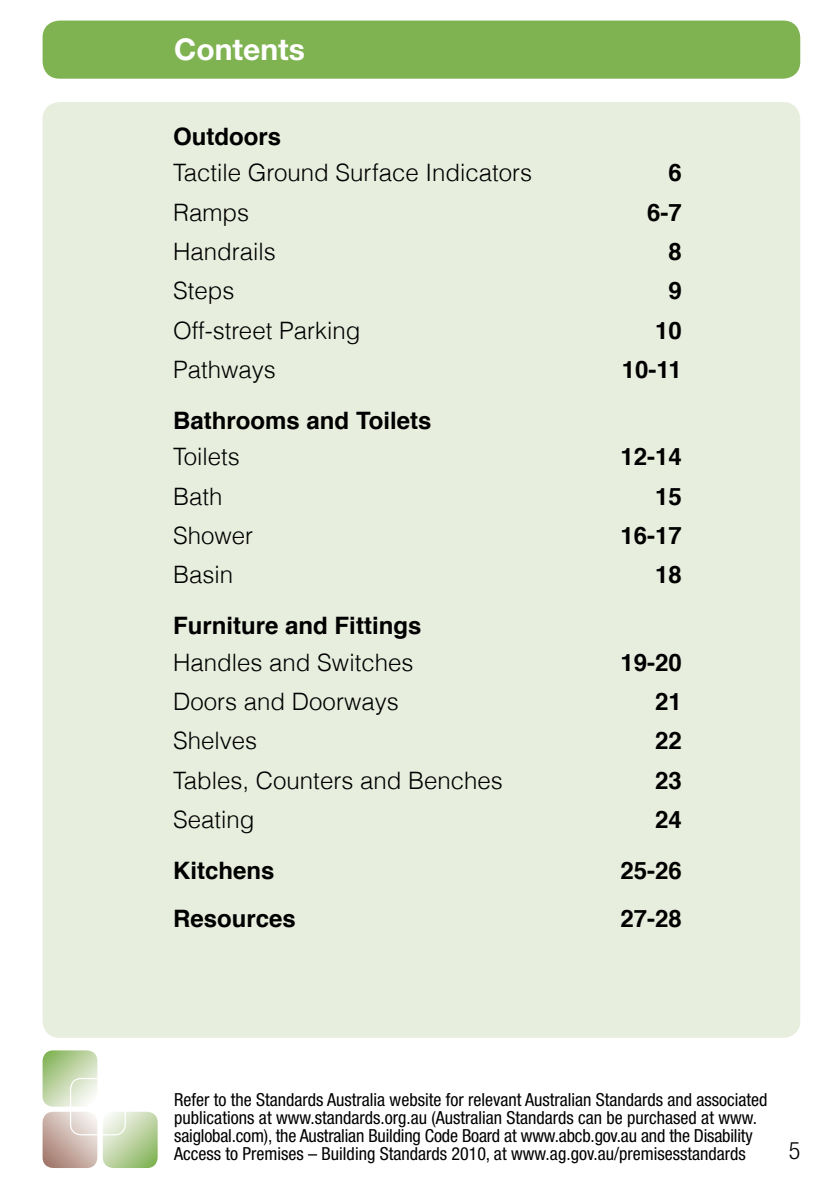
<style>
.page{position:relative;width:840px;height:1191px;background:#fff}
.page>*{position:absolute;margin:0;border:0;box-sizing:border-box;transform-origin:0 0}
.t1{font:700 30px "Helvetica Neue LT Std";color:#fff}
.t2{font:300 24px "Helvetica";color:#000}
.t3{font:700 24px "Helvetica";color:#000}
.t4{font:300 condensed 24px "Helvetica Neue LT Std";color:#000}
.t5{font:condensed 18px/18px "Helvetica Neue LT Std";color:#000}
</style>
<div class="page">
<svg style="left:43px;top:1050px;width:54px;height:118px;background:#cdcbb4"></svg>
<svg style="left:103px;top:1111px;width:54px;height:57px;background:#c3d8ad"></svg>
<div style="left:70px;top:1078px;width:56px;height:57px;border:1px solid #fff;border-radius:11px"></div>
<div style="left:43px;top:21px;width:756px;height:58px;background:#7fb352;border-radius:17px"></div>
<div style="left:43px;top:102px;width:756px;height:935px;background:#e8eede;border-radius:17px"></div>
<h1 class="t1" style="left:174px;top:30px;width:132px">Contents</h1>
<h2 class="t3" style="left:173px;top:117px;width:110px">Outdoors</h2>
<h2 class="t2" style="left:173px;top:153px;width:360px">Tactile Ground Surface Indicators</h2>
<h2 class="t3" style="left:668px;top:153px;width:15px">6</h2>
<h2 class="t2" style="left:173px;top:193px;width:78px">Ramps</h2>
<h2 class="t3" style="left:647px;top:193px;width:36px">6-7</h2>
<h2 class="t2" style="left:173px;top:232px;width:104px">Handrails</h2>
<h2 class="t3" style="left:668px;top:232px;width:15px">8</h2>
<h2 class="t2" style="left:173px;top:271px;width:63px">Steps</h2>
<h2 class="t3" style="left:668px;top:271px;width:15px">9</h2>
<h2 class="t2" style="left:173px;top:311px;width:189px">Off-street Parking</h2>
<h2 class="t3" style="left:654px;top:311px;width:28px">10</h2>
<h2 class="t2" style="left:173px;top:350px;width:104px">Pathways</h2>
<h2 class="t3" style="left:621px;top:350px;width:62px">10-11</h2>
<h2 class="t3" style="left:173px;top:401px;width:260px">Bathrooms and Toilets</h2>
<h2 class="t2" style="left:173px;top:437px;width:68px">Toilets</h2>
<h2 class="t3" style="left:620px;top:437px;width:63px">12-14</h2>
<h2 class="t2" style="left:173px;top:477px;width:51px">Bath</h2>
<h2 class="t3" style="left:654px;top:477px;width:28px">15</h2>
<h2 class="t2" style="left:173px;top:516px;width:82px">Shower</h2>
<h2 class="t3" style="left:620px;top:516px;width:63px">16-17</h2>
<h2 class="t2" style="left:173px;top:555px;width:62px">Basin</h2>
<h2 class="t3" style="left:654px;top:555px;width:28px">18</h2>
<h2 class="t3" style="left:173px;top:606px;width:250px">Furniture and Fittings</h2>
<h2 class="t2" style="left:173px;top:643px;width:242px">Handles and Switches</h2>
<h2 class="t3" style="left:620px;top:642px;width:63px">19-20</h2>
<h2 class="t2" style="left:173px;top:682px;width:227px">Doors and Doorways</h2>
<h2 class="t3" style="left:654px;top:682px;width:28px">21</h2>
<h2 class="t2" style="left:173px;top:721px;width:86px">Shelves</h2>
<h2 class="t3" style="left:654px;top:721px;width:28px">22</h2>
<h2 class="t2" style="left:173px;top:761px;width:331px">Tables, Counters and Benches</h2>
<h2 class="t3" style="left:654px;top:760px;width:28px">23</h2>
<h2 class="t2" style="left:173px;top:800px;width:83px">Seating</h2>
<h2 class="t3" style="left:654px;top:800px;width:28px">24</h2>
<h2 class="t3" style="left:173px;top:851px;width:103px">Kitchens</h2>
<h2 class="t3" style="left:620px;top:851px;width:63px">25-26</h2>
<h2 class="t3" style="left:173px;top:898px;width:124px">Resources</h2>
<h2 class="t3" style="left:620px;top:898px;width:63px">27-28</h2>
<p class="t5" style="left:174px;top:1090px;width:594px">Refer to the Standards Australia website for relevant Australian Standards and associated publications at www.standards.org.au (Australian Standards can be purchased at www. saiglobal.com), the Australian Building Code Board at www.abcb.gov.au and the Disability Access to Premises – Building Standards 2010, at www.ag.gov.au/premisesstandards</p>
<h2 class="t4" style="left:788px;top:1137px;width:13px">5</h2>
</div>
